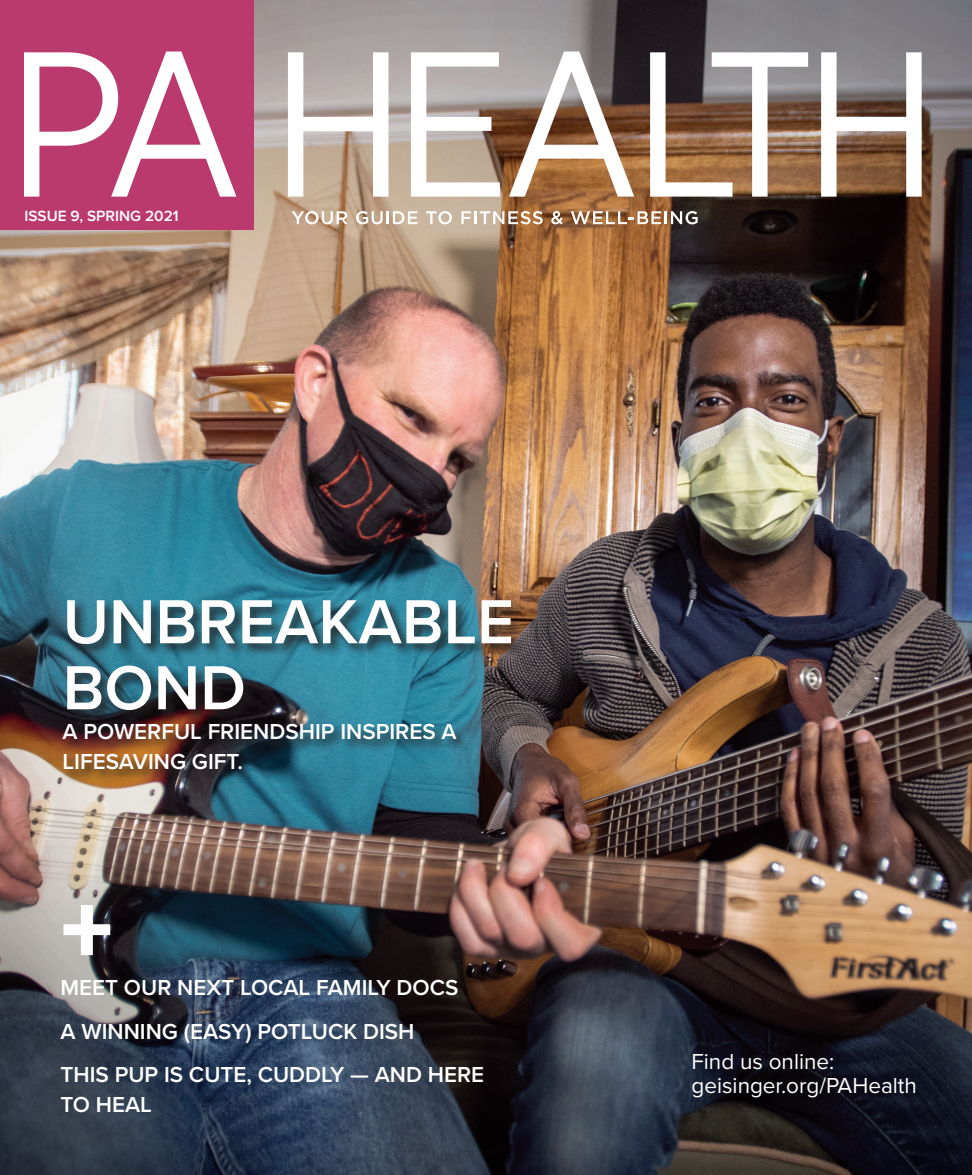
<style>
.page{position:relative;width:972px;height:1175px;background:#fff}
.page>*{position:absolute;margin:0;border:0;box-sizing:border-box;transform-origin:0 0}
.t1{font:900 103.5px "Proxima Nova";color:#fff}
.t2{font:600 64.5px/66px "Proxima Nova";color:#fff}
.t3{font:600 22.5px/43.5px "Proxima Nova";color:#fff}
.t4{font:22.5px/24px "Proxima Nova";color:#fff}
.t5{font:600 15.3px "Proxima Nova";color:#fff}
</style>
<div class="page">
<img style="left:0;top:0;width:972px;height:1174px">
<div style="left:0;top:0;width:254px;height:229px;background:#bb3a6e"></div>
<svg style="left:24px;top:51px;width:212px;height:146px"></svg>
<svg style="left:288px;top:52px;width:100px;height:145px"></svg>
<svg style="left:411px;top:52px;width:89px;height:145px"></svg>
<svg style="left:509px;top:51px;width:125px;height:146px"></svg>
<svg style="left:650px;top:52px;width:158px;height:145px"></svg>
<svg style="left:821px;top:52px;width:101px;height:145px"></svg>
<svg style="left:292px;top:211px;width:56px;height:13px"></svg>
<svg style="left:356px;top:211px;width:62px;height:13px"></svg>
<svg style="left:426px;top:211px;width:26px;height:13px"></svg>
<svg style="left:461px;top:211px;width:82px;height:13px"></svg>
<svg style="left:551px;top:211px;width:12px;height:13px"></svg>
<svg style="left:571px;top:211px;width:127px;height:13px"></svg>
<div style="left:62px;top:598px;width:463px;height:185px;background:#231f20;opacity:.85"></div>
<p class="t5" style="left:24px;top:204px;width:156px">ISSUE 9, SPRING 2021</p>
<h2 class="t2" style="left:63px;top:587px;width:453px">UNBREAKABLE<br>BOND</h2>
<p class="t3" style="left:63px;top:716px;width:396px;line-height:30px">A POWERFUL FRIENDSHIP INSPIRES A<br>LIFESAVING GIFT.</p>
<h1 class="t1" style="left:60px;top:853px;width:54px">+</h1>
<p class="t3" style="left:60px;top:965px;width:425px">MEET OUR NEXT LOCAL FAMILY DOCS<br>A WINNING (EASY) POTLUCK DISH<br>THIS PUP IS CUTE, CUDDLY — AND HERE</p>
<p class="t3" style="left:60px;top:1082px;width:93px">TO HEAL</p>
<p class="t4" style="left:692px;top:1048px;width:227px">Find us online: geisinger.org/PAHealth</p>
</div>
